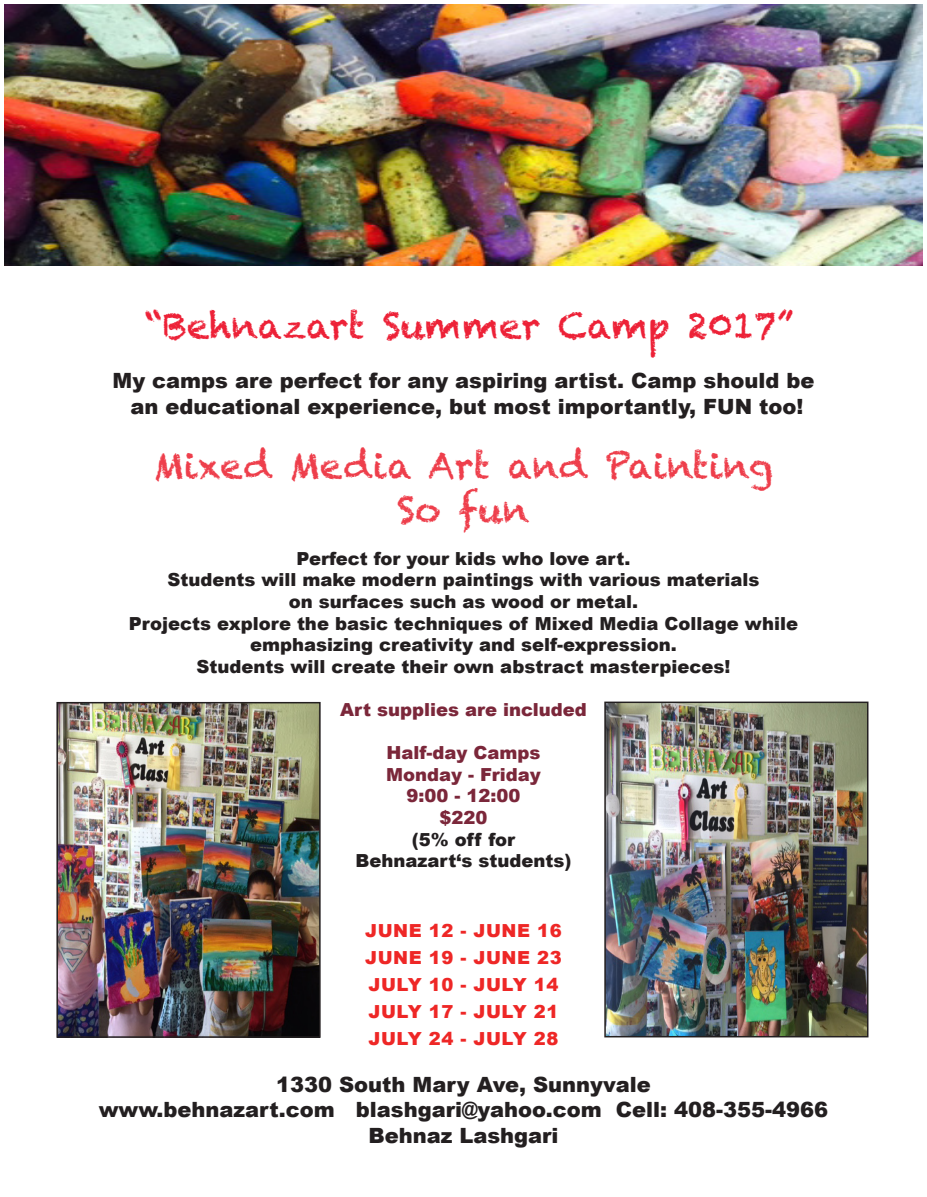
<style>
.page{position:relative;width:927px;height:1197px;background:#fff}
.page>*{position:absolute;margin:0;border:0;box-sizing:border-box;transform-origin:0 0}
.t1{font:36px "Chalkduster";color:#ee3e4b}
.t2{font:36px "Chalkduster";color:#ed2137}
.t3{font:900 21px "Arial";color:#231f20}
.t4{font:900 18px "Arial";color:#231f20}
.t5{font:900 18px "Arial";letter-spacing:.03em;color:#ee2726}
.t6{font:900 18px "Arial";color:#7b273a}
</style>
<div class="page">
<img style="left:4px;top:4px;width:918px;height:262px">
<img style="left:59px;top:705px;width:259px;height:330px">
<div style="left:56px;top:702px;width:265px;height:336px;border:2px solid #231f20"></div>
<img style="left:607px;top:705px;width:258px;height:329px">
<div style="left:604px;top:702px;width:264px;height:335px;border:2px solid #231f20"></div>
<p class="t2" style="left:145px;top:305px;width:651px">“Behnazart Summer Camp 2017”</p>
<p class="t3" style="left:113px;top:366px;width:703px">My camps are perfect for any aspiring artist. Camp should be</p>
<p class="t3" style="left:130px;top:391px;width:675px">an educational experience, but most importantly, FUN too!</p>
<p class="t1" style="left:154px;top:445px;width:621px">Mixed Media Art and Painting</p>
<p class="t1" style="left:397px;top:488px;width:134px">So fun</p>
<p class="t4" style="left:297px;top:545px;width:335px">Perfect for your kids who love art.</p>
<p class="t4" style="left:168px;top:567px;width:593px">Students will make modern paintings with various materials</p>
<p class="t4" style="left:289px;top:589px;width:351px">on surfaces such as wood or metal.</p>
<p class="t4" style="left:129px;top:610px;width:671px">Projects explore the basic techniques of Mixed Media Collage while</p>
<p class="t4" style="left:250px;top:632px;width:428px">emphasizing creativity and self-expression.</p>
<p class="t4" style="left:197px;top:653px;width:535px">Students will create their own abstract masterpieces!</p>
<p class="t6" style="left:340px;top:697px;width:248px">Art supplies are included</p>
<p class="t6" style="left:386px;top:740px;width:156px">Half-day Camps</p>
<p class="t6" style="left:386px;top:761px;width:156px">Monday - Friday</p>
<p class="t6" style="left:406px;top:783px;width:116px">9:00 - 12:00</p>
<p class="t6" style="left:439px;top:805px;width:50px">$220</p>
<p class="t4" style="left:412px;top:826px;width:105px">(5% off for</p>
<p class="t4" style="left:356px;top:848px;width:217px">Behnazart‘s students)</p>
<p class="t5" style="left:365px;top:918px;width:198px">JUNE 12 - JUNE 16</p>
<p class="t5" style="left:365px;top:945px;width:198px">JUNE 19 - JUNE 23</p>
<p class="t5" style="left:369px;top:972px;width:191px">JULY 10 - JULY 14</p>
<p class="t5" style="left:369px;top:999px;width:191px">JULY 17 - JULY 21</p>
<p class="t5" style="left:369px;top:1026px;width:191px">JULY 24 - JULY 28</p>
<p class="t3" style="left:276px;top:1069px;width:376px">1330 South Mary Ave, Sunnyvale</p>
<p class="t3" style="left:99px;top:1095px;width:731px">www.behnazart.com blashgari@yahoo.com Cell: 408-355-4966</p>
<p class="t3" style="left:368px;top:1120px;width:192px">Behnaz Lashgari</p>
</div>
